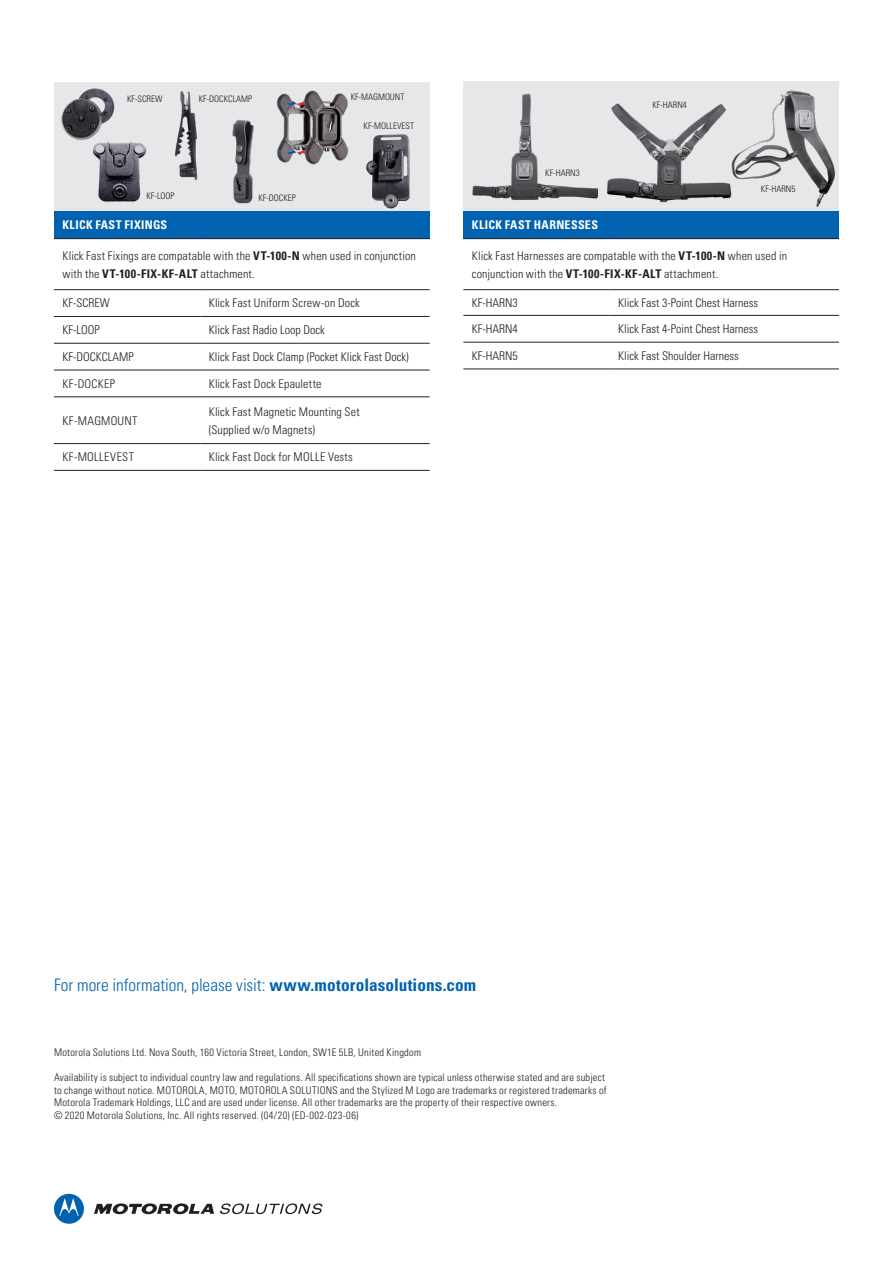
<style>
.page{position:relative;width:893px;height:1263px;background:#fff}
.page>*{position:absolute;margin:0;border:0;box-sizing:border-box;transform-origin:0 0}
.Body_Bold{font:300 condensed 17.25px "Univers LT Pro";color:#0162b0}
.Body_Bold-2{font:300 condensed 12px/18px "Univers LT Pro";letter-spacing:.015em;color:#231f20}
.Body{font:300 condensed 12px/18px "Univers LT Pro";color:#231f20}
.Body-2{font:300 condensed 12px "Univers LT Pro";letter-spacing:.02em;color:#231f20}
.Body_Text{font:700 condensed 12px "Univers LT Pro";letter-spacing:.03em;color:#fff}
.Body_Text-2{font:300 condensed 10.5px/12.6px "Univers LT Pro";letter-spacing:.02em;color:#231f20}
.Body_Bold-3{font:300 condensed 9px "Univers LT Pro";color:#231f20}
.s1{font-weight:700}
</style>
<div class="page">
<svg style="left:94px;top:1203px;width:120px;height:12px"></svg>
<svg style="left:54px;top:1194px;width:30px;height:30px"></svg>
<svg style="left:220px;top:1203px;width:102px;height:11px"></svg>
<div style="left:463px;top:81px;width:376px;height:131px;background:#e6e7e9"></div>
<img style="left:751px;top:90px;width:84px;height:116px">
<img style="left:589px;top:103px;width:162px;height:109px">
<img style="left:472px;top:93px;width:125px;height:113px">
<div style="left:463px;top:212px;width:376px;height:27px;background:#0162b0"></div>
<hr style="left:463px;top:238px;width:147px;height:1px;background:#231f20">
<hr style="left:610px;top:238px;width:229px;height:1px;background:#231f20">
<hr style="left:463px;top:289px;width:147px;height:1px;background:#231f20">
<hr style="left:610px;top:289px;width:229px;height:1px;background:#231f20">
<hr style="left:463px;top:315px;width:147px;height:1px;background:#231f20">
<hr style="left:610px;top:315px;width:229px;height:1px;background:#231f20">
<hr style="left:463px;top:342px;width:147px;height:1px;background:#231f20">
<hr style="left:610px;top:342px;width:229px;height:1px;background:#231f20">
<hr style="left:463px;top:369px;width:147px;height:1px;background:#231f20">
<hr style="left:610px;top:369px;width:229px;height:1px;background:#231f20">
<div style="left:54px;top:82px;width:376px;height:130px;background:#e6e7e9"></div>
<div style="left:54px;top:212px;width:376px;height:27px;background:#0162b0"></div>
<hr style="left:54px;top:238px;width:146px;height:1px;background:#231f20">
<hr style="left:200px;top:238px;width:230px;height:1px;background:#231f20">
<hr style="left:54px;top:289px;width:146px;height:1px;background:#231f20">
<hr style="left:200px;top:289px;width:230px;height:1px;background:#231f20">
<hr style="left:54px;top:316px;width:146px;height:1px;background:#231f20">
<hr style="left:200px;top:316px;width:230px;height:1px;background:#231f20">
<hr style="left:54px;top:343px;width:146px;height:1px;background:#231f20">
<hr style="left:200px;top:343px;width:230px;height:1px;background:#231f20">
<hr style="left:54px;top:370px;width:146px;height:1px;background:#231f20">
<hr style="left:200px;top:370px;width:230px;height:1px;background:#231f20">
<hr style="left:54px;top:397px;width:146px;height:1px;background:#231f20">
<hr style="left:200px;top:397px;width:230px;height:1px;background:#231f20">
<hr style="left:54px;top:443px;width:146px;height:1px;background:#231f20">
<hr style="left:200px;top:443px;width:230px;height:1px;background:#231f20">
<hr style="left:54px;top:470px;width:146px;height:1px;background:#231f20">
<hr style="left:200px;top:470px;width:230px;height:1px;background:#231f20">
<img style="left:61px;top:88px;width:54px;height:52px">
<img style="left:87px;top:134px;width:60px;height:68px">
<img style="left:175px;top:91px;width:23px;height:90px">
<img style="left:232px;top:119px;width:22px;height:85px">
<img style="left:276px;top:90px;width:73px;height:75px">
<img style="left:366px;top:134px;width:44px;height:75px">
<p class="Body_Bold-3" style="left:127px;top:93px;width:37px">KF-SCREW</p>
<p class="Body_Bold-3" style="left:199px;top:93px;width:55px">KF-DOCKCLAMP</p>
<p class="Body_Bold-3" style="left:146px;top:190px;width:30px">KF-LOOP</p>
<p class="Body_Bold-3" style="left:258px;top:191px;width:39px">KF-DOCKEP</p>
<p class="Body_Bold-3" style="left:351px;top:91px;width:55px">KF-MAGMOUNT</p>
<p class="Body_Bold-3" style="left:364px;top:120px;width:52px">KF-MOLLEVEST</p>
<p class="Body_Text" style="left:63px;top:218px;width:106px">KLICK FAST FIXINGS</p>
<p class="Body_Bold-2" style="left:63px;top:246px;width:355px">Klick Fast Fixings are compatable with the <span class="s1">VT-100-N</span> when used in conjunction with the <span class="s1">VT-100-FIX-KF-ALT</span> attachment.</p>
<p class="Body_Bold-2" style="left:63px;top:293px;width:49px">KF-SCREW</p>
<p class="Body" style="left:209px;top:293px;width:153px">Klick Fast Uniform Screw-on Dock</p>
<p class="Body_Bold-2" style="left:63px;top:320px;width:39px">KF-LOOP</p>
<p class="Body" style="left:209px;top:320px;width:117px">Klick Fast Radio Loop Dock</p>
<p class="Body_Bold-2" style="left:63px;top:347px;width:73px">KF-DOCKCLAMP</p>
<p class="Body" style="left:209px;top:347px;width:201px">Klick Fast Dock Clamp (Pocket Klick Fast Dock)</p>
<p class="Body_Bold-2" style="left:63px;top:374px;width:54px">KF-DOCKEP</p>
<p class="Body-2" style="left:209px;top:375px;width:114px">Klick Fast Dock Epaulette</p>
<p class="Body_Bold-2" style="left:63px;top:411px;width:76px">KF-MAGMOUNT</p>
<p class="Body" style="left:209px;top:402px;width:153px">Klick Fast Magnetic Mounting Set (Supplied w/o Magnets)</p>
<p class="Body_Bold-2" style="left:63px;top:447px;width:73px">KF-MOLLEVEST</p>
<p class="Body-2" style="left:209px;top:449px;width:146px">Klick Fast Dock for MOLLE Vests</p>
<p class="Body_Bold-3" style="left:545px;top:166px;width:36px">KF-HARN3</p>
<p class="Body_Bold-3" style="left:652px;top:98px;width:36px">KF-HARN4</p>
<p class="Body_Bold-3" style="left:761px;top:183px;width:36px">KF-HARN5</p>
<p class="Body_Text" style="left:472px;top:218px;width:128px">KLICK FAST HARNESSES</p>
<p class="Body_Bold-2" style="left:472px;top:246px;width:317px">Klick Fast Harnesses are compatable with the <span class="s1">VT-100-N</span> when used in conjunction with the <span class="s1">VT-100-FIX-KF-ALT</span> attachment.</p>
<p class="Body_Bold-2" style="left:472px;top:293px;width:48px">KF-HARN3</p>
<p class="Body" style="left:618px;top:293px;width:141px">Klick Fast 3-Point Chest Harness</p>
<p class="Body_Bold-2" style="left:472px;top:319px;width:48px">KF-HARN4</p>
<p class="Body" style="left:618px;top:319px;width:141px">Klick Fast 4-Point Chest Harness</p>
<p class="Body_Bold-2" style="left:472px;top:346px;width:48px">KF-HARN5</p>
<p class="Body" style="left:618px;top:346px;width:122px">Klick Fast Shoulder Harness</p>
<p class="Body_Bold" style="left:54px;top:973px;width:424px">For more information, please visit: <span class="s1">www.motorolasolutions.com</span></p>
<p class="Body_Text-2" style="left:54px;top:1045px;width:368px">Motorola Solutions Ltd. Nova South, 160 Victoria Street, London, SW1E 5LB, United Kingdom</p>
<p class="Body_Text-2" style="left:54px;top:1070px;width:554px">Availability is subject to individual country law and regulations. All specifications shown are typical unless otherwise stated and are subject to change without notice. MOTOROLA, MOTO, MOTOROLA SOLUTIONS and the Stylized M Logo are trademarks or registered trademarks of Motorola Trademark Holdings, LLC and are used under license. All other trademarks are the property of their respective owners.<br>© 2020 Motorola Solutions, Inc. All rights reserved. (04/20) (ED-002-023-06)</p>
</div>
